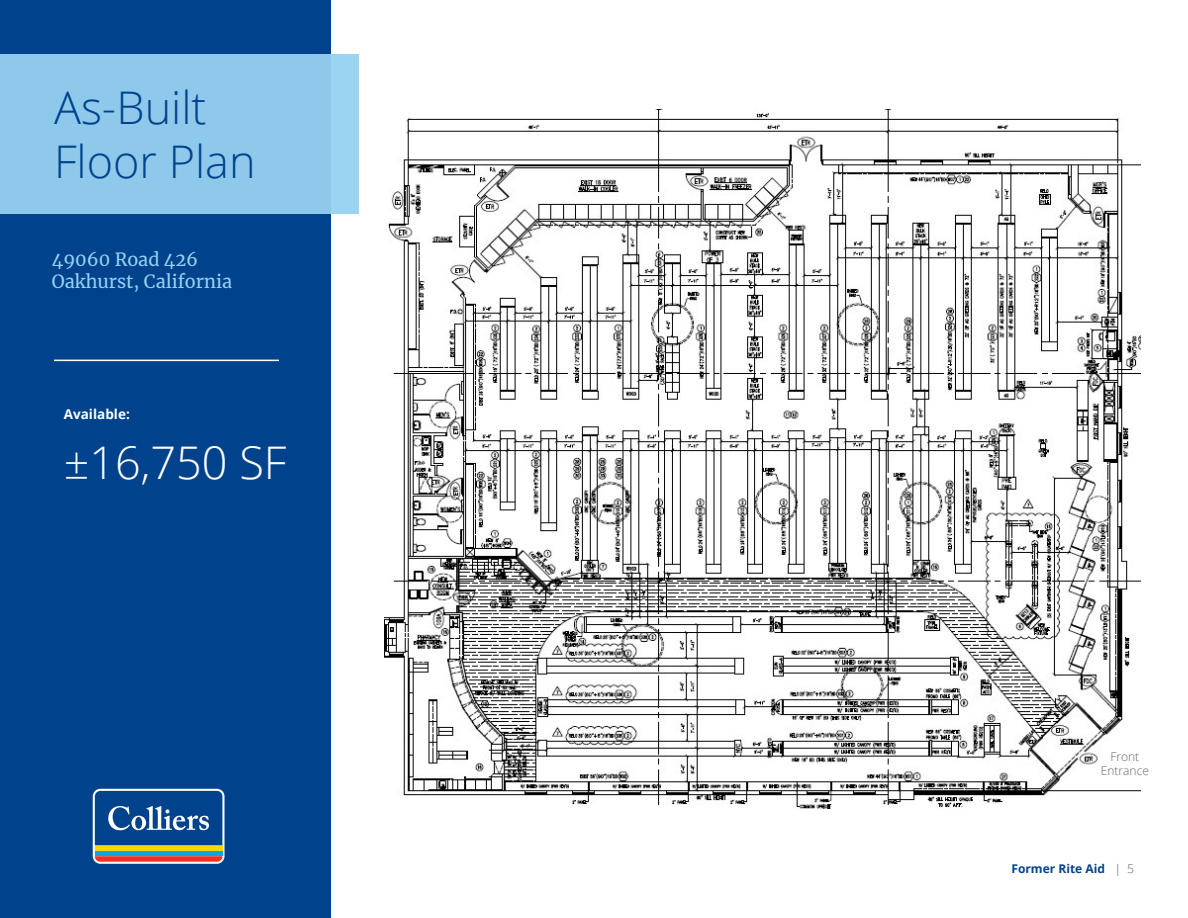
<style>
.page{position:relative;width:1188px;height:918px;background:#fff}
.page>*{position:absolute;margin:0;border:0;box-sizing:border-box;transform-origin:0 0}
.t1{font:300 45px/54px "Open Sans";color:#00438c}
.t2{font:300 45px "Open Sans";color:#fff}
.t3{font:18px/21.6px "Merriweather";color:#96d1f2}
.t4{font:700 13.5px "Open Sans";color:#fff}
.t5{font:700 12px "Open Sans";color:#00438c}
.t6{font:300 12px/14.4px "Open Sans";color:#5f636a;text-align:center}
.s1{font-weight:300;font-style:italic;color:#5f636a}
.s2{font-weight:300;color:#5f636a}
</style>
<div class="page">
<div style="left:0;top:0;width:331px;height:918px;background:#00438c"></div>
<div style="left:0;top:54px;width:359px;height:160px;background:#8ec9ec"></div>
<hr style="left:54px;top:360px;width:225px;height:1px;background:#fff">
<svg style="left:93px;top:789px;width:132px;height:75px"></svg>
<div style="left:95px;top:851px;width:127px;height:5px;background:#00a8e4"></div>
<div style="left:95px;top:845px;width:127px;height:6px;background:#ffd600"></div>
<svg style="left:95px;top:856px;width:127px;height:6px"></svg>
<svg style="left:95px;top:791px;width:127px;height:54px"></svg>
<img style="left:384px;top:109px;width:757px;height:700px">
<h1 class="t1" style="left:54px;top:80px;width:203px">As-Built<br>Floor Plan</h1>
<p class="t3" style="left:52px;top:248px;width:182px">49060 Road 426<br>Oakhurst, California</p>
<p class="t4" style="left:64px;top:404px;width:68px">Available:</p>
<h1 class="t2" style="left:64px;top:432px;width:224px">±16,750 SF</h1>
<p class="t6" style="left:1101px;top:749px;width:50px">Front<br>Entrance</p>
<p class="t5" style="left:1012px;top:860px;width:124px">Former Rite Aid <span class="s1">|</span> <span class="s2">5</span></p>
</div>
